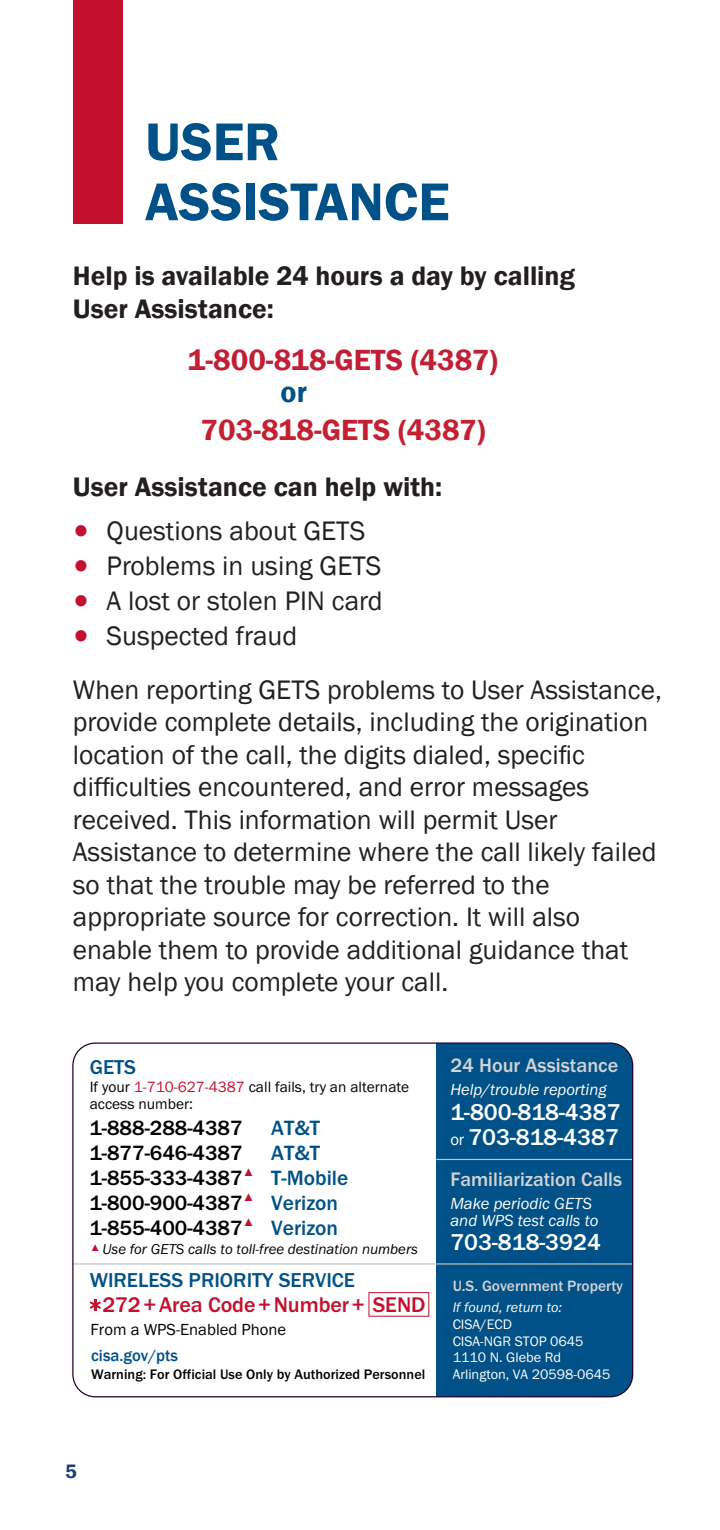
<style>
.page{position:relative;width:720px;height:1530px;background:#fff}
.page>*{position:absolute;margin:0;border:0;box-sizing:border-box;transform-origin:0 0}
.PAGE_TITLES{font:600 55px "Franklin Gothic";color:#005187}
.t1{font:600 30px "Franklin Gothic";color:#c11f35}
.t2{font:600 30px "Franklin Gothic";color:#c42032}
.t3{font:600 30px "Franklin Gothic";color:#005187}
.Regular_Text{font:27.5px/32.5px "Franklin Gothic";color:#231f20}
.Regular_Text-2{font:600 27.5px/33px "Franklin Gothic";color:#231f20}
.t4{font:500 23.75px/25px "Franklin Gothic";color:#fff}
.t5{font:500 22px "Franklin Gothic";letter-spacing:-.005em;color:#c3102f}
.t6{font:500 21.5px/25px "Franklin Gothic";color:#000;text-align:justify}
.t7{font:500 21.5px/25px "Franklin Gothic";color:#005187}
.t8{font:500 20.75px "Franklin Gothic";color:#005187}
.t9{font:500 20.25px "Franklin Gothic";color:#d2d3d5}
.Page_Numbers_-_Left{font:600 20px "Franklin Gothic";color:#1c3c72}
.t10{font:italic 16.75px/17.8px "Franklin Gothic";color:#fff}
.t11{font:16.75px "Franklin Gothic";color:#000}
.t12{font:500 16.75px "Franklin Gothic";color:#005187}
.t13{font:15.5px/16.8px "Franklin Gothic";color:#000}
.t14{font:500 15.5px "Franklin Gothic";color:#d2d3d5}
.t15{font:italic 14.75px "Franklin Gothic";color:#000}
.t16{font:14.25px/16.8px "Franklin Gothic";color:#fff}
.t17{font:500 14.25px "Franklin Gothic";letter-spacing:.005em;color:#000}
.t18{font:11px "Franklin Gothic";color:#c3102f}
.t19{font:9.75px "Franklin Gothic";color:#c3102f}
.s1{font-family:"Minion Pro";font-size:42.5px;color:#c3102f}
.s2{color:#c3102f}
.s3{font-weight:400;font-size:16.75px}
.s4{font-style:italic}
</style>
<div class="page">
<div style="left:73px;top:0;width:50px;height:224px;background:#c3102f"></div>
<div style="left:436px;top:1043px;width:197px;height:354px;background:#005187"></div>
<div style="left:369px;top:1292px;width:60px;height:25px;border:1px solid #c3102f"></div>
<svg style="left:90px;top:1299px;width:11px;height:12px"></svg>
<hr style="left:73px;top:1263px;width:560px;height:2px;background:#c1c2c4">
<hr style="left:436px;top:1159px;width:197px;height:1px;background:#c1c2c4">
<p class="PAGE_TITLES" style="left:145px;top:108px;width:137px">USER</p>
<p class="PAGE_TITLES" style="left:145px;top:168px;width:306px">ASSISTANCE</p>
<p class="Regular_Text-2" style="left:73px;top:260px;width:504px">Help is available 24 hours a day by calling<br>User Assistance:</p>
<p class="t1" style="left:188px;top:341px;width:312px">1-800-818-GETS (4387)</p>
<p class="t3" style="left:281px;top:374px;width:28px">or</p>
<p class="t2" style="left:201px;top:411px;width:286px">703-818-GETS (4387)</p>
<p class="Regular_Text-2" style="left:73px;top:470px;width:371px">User Assistance can help with:</p>
<p class="Regular_Text" style="left:73px;top:515px;width:294px"><span class="s1">•</span> Questions about GETS</p>
<p class="Regular_Text" style="left:73px;top:550px;width:310px"><span class="s1">•</span> Problems in using GETS</p>
<p class="Regular_Text" style="left:73px;top:585px;width:311px"><span class="s1">•</span> A lost or stolen PIN card</p>
<p class="Regular_Text" style="left:73px;top:620px;width:226px"><span class="s1">•</span> Suspected fraud</p>
<p class="Regular_Text" style="left:73px;top:674px;width:590px">When reporting GETS problems to User Assistance, provide complete details, including the origination location of the call, the digits dialed, specific difficulties encountered, and error messages received. This information will permit User Assistance to determine where the call likely failed so that the trouble may be referred to the appropriate source for correction. It will also enable them to provide additional guidance that may help you complete your call.</p>
<p class="t8" style="left:90px;top:1054px;width:48px">GETS</p>
<p class="t13" style="left:90px;top:1079px;width:321px">If your <span class="s2">1-710-627-4387</span> call fails, try an alternate access number:</p>
<p class="t6" style="left:89px;top:1116px;width:155px">1-888-288-4387<br>1-877-646-4387<br>1-855-333-4387<br>1-800-900-4387<br>1-855-400-4387</p>
<p class="t7" style="left:271px;top:1116px;width:79px">AT&amp;T<br>AT&amp;T<br>T-Mobile<br>Verizon<br>Verizon</p>
<p class="t18" style="left:243px;top:1166px;width:12px">▲</p>
<p class="t18" style="left:243px;top:1191px;width:12px">▲</p>
<p class="t18" style="left:243px;top:1216px;width:12px">▲</p>
<p class="t19" style="left:91px;top:1242px;width:11px">▲</p>
<p class="t15" style="left:102px;top:1240px;width:317px">Use for GETS calls to toll-free destination numbers</p>
<p class="t8" style="left:90px;top:1267px;width:267px">WIRELESS PRIORITY SERVICE</p>
<p class="t11" style="left:91px;top:1319px;width:197px">From a WPS-Enabled Phone</p>
<p class="t5" style="left:102px;top:1291px;width:325px">272+Area Code+Number+ SEND</p>
<p class="t12" style="left:91px;top:1345px;width:88px">cisa.gov/pts</p>
<p class="t17" style="left:91px;top:1366px;width:336px">Warning: For Official Use Only by Authorized Personnel</p>
<p class="t9" style="left:450px;top:1053px;width:169px">24 Hour Assistance</p>
<p class="t10" style="left:450px;top:1081px;width:158px">Help/trouble reporting</p>
<p class="t4" style="left:450px;top:1100px;width:172px">1-800-818-4387 <span class="s3">or</span> 703-818-4387</p>
<p class="t9" style="left:450px;top:1167px;width:173px">Familiarization Calls</p>
<p class="t10" style="left:450px;top:1195px;width:150px">Make periodic GETS and WPS test calls to</p>
<p class="t4" style="left:450px;top:1230px;width:152px">703-818-3924</p>
<p class="t14" style="left:453px;top:1276px;width:172px">U.S. Government Property</p>
<p class="t16" style="left:453px;top:1300px;width:159px"><span class="s4">If found, return to:<br></span>CISA/ECD<br>CISA-NGR STOP 0645<br>1110 N. Glebe Rd<br>Arlington, VA 20598-0645</p>
<p class="Page_Numbers_-_Left" style="left:65px;top:1459px;width:13px">5</p>
</div>
